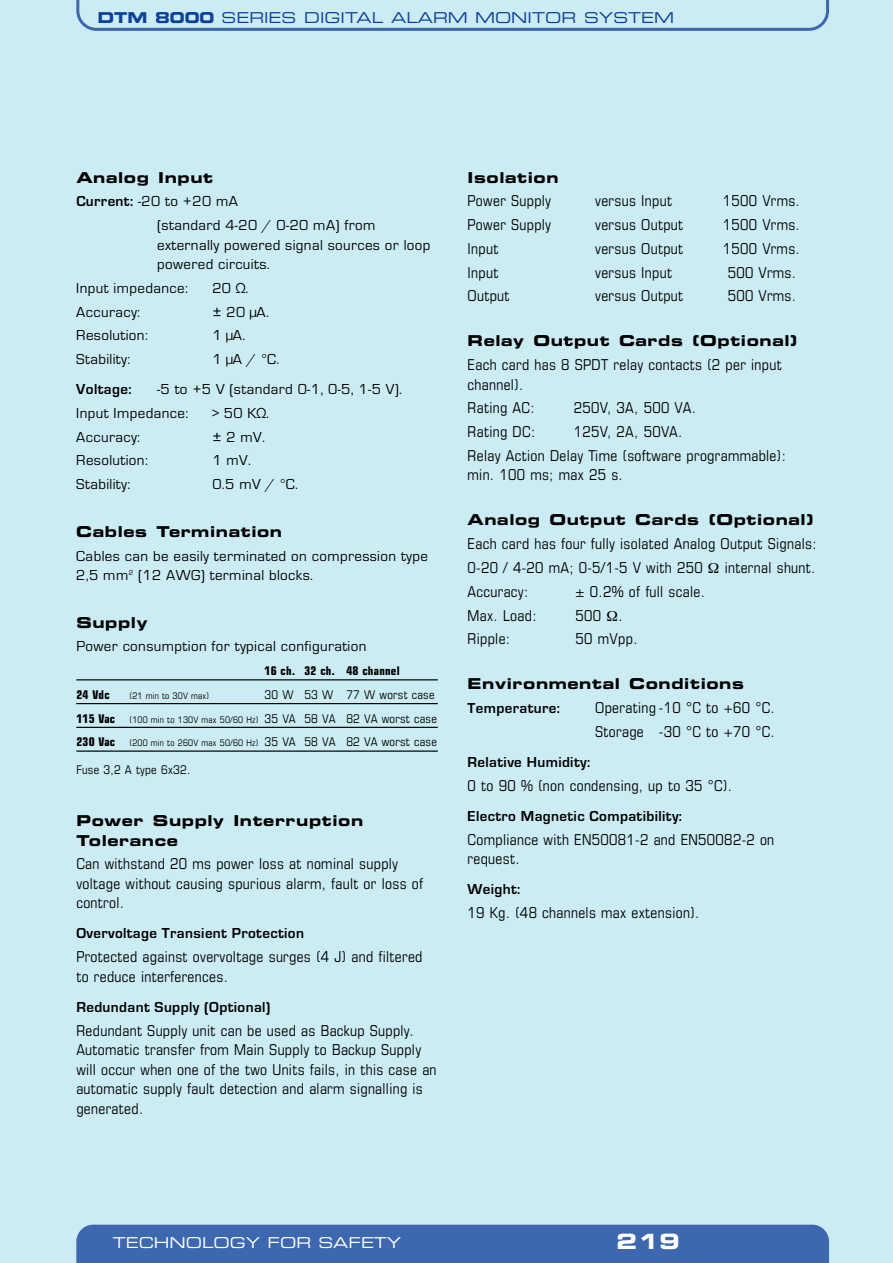
<style>
.page{position:relative;width:893px;height:1263px;background:#ccecf4}
.page>*{position:absolute;margin:0;border:0;box-sizing:border-box;transform-origin:0 0}
.t1{font:21px "Eurostile Bold Extended Two";color:#fff}
.t2{font:condensed 15px/19.5px "Eurostile";letter-spacing:.02em;color:#000}
.t3{font:15px/23.7px "Eurostile";letter-spacing:.025em;color:#000}
.t4{font:15px/19.5px "Eurostile Bold Extended Two";letter-spacing:.04em;color:#000}
.t5{font:700 15px "Eurostile";letter-spacing:.025em;color:#000}
.t6{font:15px "Eurostile Extended Two";color:#0c419a}
.t7{font:15px "Eurostile Extended Two";color:#fff}
.t8{font:condensed 12px "Eurostile";letter-spacing:.02em;color:#000}
.t9{font:700 condensed 12px "Eurostile";letter-spacing:.02em;color:#000}
.t10{font:condensed 9px "Eurostile";letter-spacing:.02em;color:#000}
.s1{font-family:"Eurostile Bold Extended Two"}
.s2{font-weight:700}
.s3{font-weight:700;font-size:12px}
.s4{font-size:12px}
</style>
<div class="page">
<div style="left:76px;top:1225px;width:753px;height:38px;background:#3d67ae"></div>
<svg style="left:76px;top:0;width:753px;height:31px"></svg>
<hr style="left:76px;top:679px;width:362px;height:1px;background:#000">
<hr style="left:76px;top:703px;width:362px;height:1px;background:#000">
<hr style="left:76px;top:727px;width:362px;height:1px;background:#000">
<hr style="left:76px;top:751px;width:362px;height:1px;background:#000">
<p class="t6" style="left:98px;top:12px;width:578px"><span class="s1">DTM 8000</span> SERIES DIGITAL ALARM MONITOR SYSTEM</p>
<p class="t4" style="left:76px;top:169px;width:138px">Analog Input</p>
<p class="t3" style="left:157px;top:191px;width:220px;text-indent:-81px"><span class="s2">Current:</span> -20 to +20 mA<br>(standard 4-20 / 0-20 mA) from</p>
<p class="t3" style="left:157px;top:236px;width:275px;line-height:19.5px">externally powered signal sources or loop powered circuits.</p>
<p class="t3" style="left:76px;top:278px;width:113px">Input impedance:</p>
<p class="t3" style="left:212px;top:278px;width:38px">20 Ω.</p>
<p class="t3" style="left:76px;top:301px;width:65px">Accuracy:</p>
<p class="t3" style="left:212px;top:301px;width:58px">± 20 μA.</p>
<p class="t3" style="left:76px;top:325px;width:73px">Resolution:</p>
<p class="t3" style="left:212px;top:325px;width:34px">1 μA.</p>
<p class="t3" style="left:76px;top:349px;width:56px">Stability:</p>
<p class="t3" style="left:212px;top:349px;width:69px">1 μA / °C.</p>
<p class="t5" style="left:76px;top:384px;width:57px">Voltage:</p>
<p class="t3" style="left:76px;top:379px;width:327px;text-indent:81px">-5 to +5 V (standard 0-1, 0-5, 1-5 V).<br>Input Impedance:</p>
<p class="t3" style="left:212px;top:403px;width:58px">&gt; 50 KΩ.</p>
<p class="t3" style="left:76px;top:426px;width:65px">Accuracy:</p>
<p class="t3" style="left:212px;top:426px;width:54px">± 2 mV.</p>
<p class="t3" style="left:76px;top:450px;width:73px">Resolution:</p>
<p class="t3" style="left:212px;top:450px;width:40px">1 mV.</p>
<p class="t3" style="left:76px;top:474px;width:56px">Stability:</p>
<p class="t3" style="left:212px;top:474px;width:87px">0.5 mV / °C.</p>
<p class="t4" style="left:76px;top:523px;width:207px">Cables Termination</p>
<p class="t3" style="left:76px;top:547px;width:353px;line-height:19.5px">Cables can be easily terminated on compression type<br>2,5 mm<sup>2</sup> (12 AWG) terminal blocks.</p>
<p class="t4" style="left:76px;top:614px;width:73px">Supply</p>
<p class="t3" style="left:76px;top:636px;width:292px">Power consumption for typical configuration</p>
<p class="t9" style="left:265px;top:666px;width:137px">16 ch. 32 ch. 48 channel</p>
<p class="t9" style="left:76px;top:690px;width:35px">24 Vdc</p>
<p class="t10" style="left:129px;top:692px;width:81px">(21 min to 30V max)</p>
<p class="t8" style="left:265px;top:690px;width:172px">30 W 53 W 77 W worst case</p>
<p class="t10" style="left:76px;top:716px;width:362px"><span class="s3">115 Vac</span> (100 min to 130V max 50/60 Hz) <span class="s4">35 VA 58 VA 82 VA worst case</span></p>
<p class="t10" style="left:76px;top:740px;width:362px"><span class="s3">230 Vac</span> (200 min to 260V max 50/60 Hz) <span class="s4">35 VA 58 VA 82 VA worst case</span></p>
<p class="t8" style="left:76px;top:766px;width:116px">Fuse 3,2 A type 6x32.</p>
<p class="t4" style="left:76px;top:812px;width:288px">Power Supply Interruption<br>Tolerance</p>
<p class="t2" style="left:76px;top:856px;width:348px">Can withstand 20 ms power loss at nominal supply voltage without causing spurious alarm, fault or loss of control.</p>
<p class="t5" style="left:76px;top:928px;width:229px">Overvoltage Transient Protection</p>
<p class="t2" style="left:76px;top:948px;width:348px">Protected against overvoltage surges (4 J) and filtered to reduce interferences.</p>
<p class="t5" style="left:76px;top:1002px;width:196px">Redundant Supply (Optional)</p>
<p class="t2" style="left:76px;top:1022px;width:362px">Redundant Supply unit can be used as Backup Supply.<br>Automatic transfer from Main Supply to Backup Supply will occur when one of the two Units fails, in this case an automatic supply fault detection and alarm signalling is generated.</p>
<p class="t4" style="left:468px;top:169px;width:93px">Isolation</p>
<p class="t2" style="left:468px;top:193px;width:85px">Power Supply</p>
<p class="t2" style="left:595px;top:193px;width:78px">versus Input</p>
<p class="t2" style="left:723px;top:193px;width:79px">1500 Vrms.</p>
<p class="t2" style="left:468px;top:216px;width:85px">Power Supply</p>
<p class="t2" style="left:595px;top:216px;width:90px">versus Output</p>
<p class="t2" style="left:723px;top:216px;width:79px">1500 Vrms.</p>
<p class="t2" style="left:468px;top:240px;width:32px">Input</p>
<p class="t2" style="left:595px;top:240px;width:90px">versus Output</p>
<p class="t2" style="left:723px;top:240px;width:79px">1500 Vrms.</p>
<p class="t2" style="left:468px;top:264px;width:32px">Input</p>
<p class="t2" style="left:595px;top:264px;width:78px">versus Input</p>
<p class="t2" style="left:728px;top:264px;width:70px">500 Vrms.</p>
<p class="t2" style="left:468px;top:288px;width:43px">Output</p>
<p class="t2" style="left:595px;top:288px;width:90px">versus Output</p>
<p class="t2" style="left:728px;top:288px;width:70px">500 Vrms.</p>
<p class="t4" style="left:468px;top:333px;width:331px">Relay Output Cards (Optional)</p>
<p class="t2" style="left:468px;top:356px;width:316px">Each card has 8 SPDT relay contacts (2 per input channel).</p>
<p class="t2" style="left:468px;top:400px;width:69px">Rating AC:</p>
<p class="t2" style="left:574px;top:400px;width:123px">250V, 3A, 500 VA.</p>
<p class="t2" style="left:468px;top:423px;width:69px">Rating DC:</p>
<p class="t2" style="left:468px;top:421px;width:320px;line-height:23.7px;text-align:center">125V, 2A, 50VA.<br>Relay Action Delay Time (software programmable):</p>
<p class="t2" style="left:468px;top:467px;width:157px">min. 100 ms; max 25 s.</p>
<p class="t4" style="left:468px;top:512px;width:348px">Analog Output Cards (Optional)</p>
<p class="t2" style="left:468px;top:533px;width:350px;line-height:23.7px">Each card has four fully isolated Analog Output Signals:<br>0-20 / 4-20 mA; 0-5/1-5 V with 250</p>
<p class="t2" style="left:725px;top:559px;width:92px">internal shunt.</p>
<p class="t2" style="left:468px;top:583px;width:62px">Accuracy:</p>
<p class="t2" style="left:576px;top:583px;width:131px">± 0.2% of full scale.</p>
<p class="t2" style="left:468px;top:607px;width:70px">Max. Load:</p>
<p class="t2" style="left:576px;top:607px;width:48px">500 .</p>
<p class="t2" style="left:468px;top:631px;width:44px">Ripple:</p>
<p class="t2" style="left:576px;top:631px;width:63px">50 mVpp.</p>
<p class="t4" style="left:468px;top:675px;width:278px">Environmental Conditions</p>
<p class="t5" style="left:468px;top:703px;width:94px">Temperature:</p>
<p class="t2" style="left:595px;top:697px;width:181px;line-height:23.7px">Operating -10 °C to +60 °C.<br>Storage -30 °C to +70 °C.</p>
<p class="t5" style="left:468px;top:757px;width:124px">Relative Humidity:</p>
<p class="t2" style="left:468px;top:777px;width:266px">0 to 90 % (non condensing, up to 35 °C).</p>
<p class="t5" style="left:468px;top:811px;width:216px">Electro Magnetic Compatibility:</p>
<p class="t2" style="left:468px;top:831px;width:308px">Compliance with EN50081-2 and EN50082-2 on request.</p>
<p class="t5" style="left:468px;top:884px;width:54px">Weight:</p>
<p class="t2" style="left:468px;top:904px;width:233px">19 Kg. (48 channels max extension).</p>
<p class="t7" style="left:113px;top:1237px;width:290px">TECHNOLOGY FOR SAFETY</p>
<h1 class="t1" style="left:616px;top:1234px;width:65px">219</h1>
</div>
